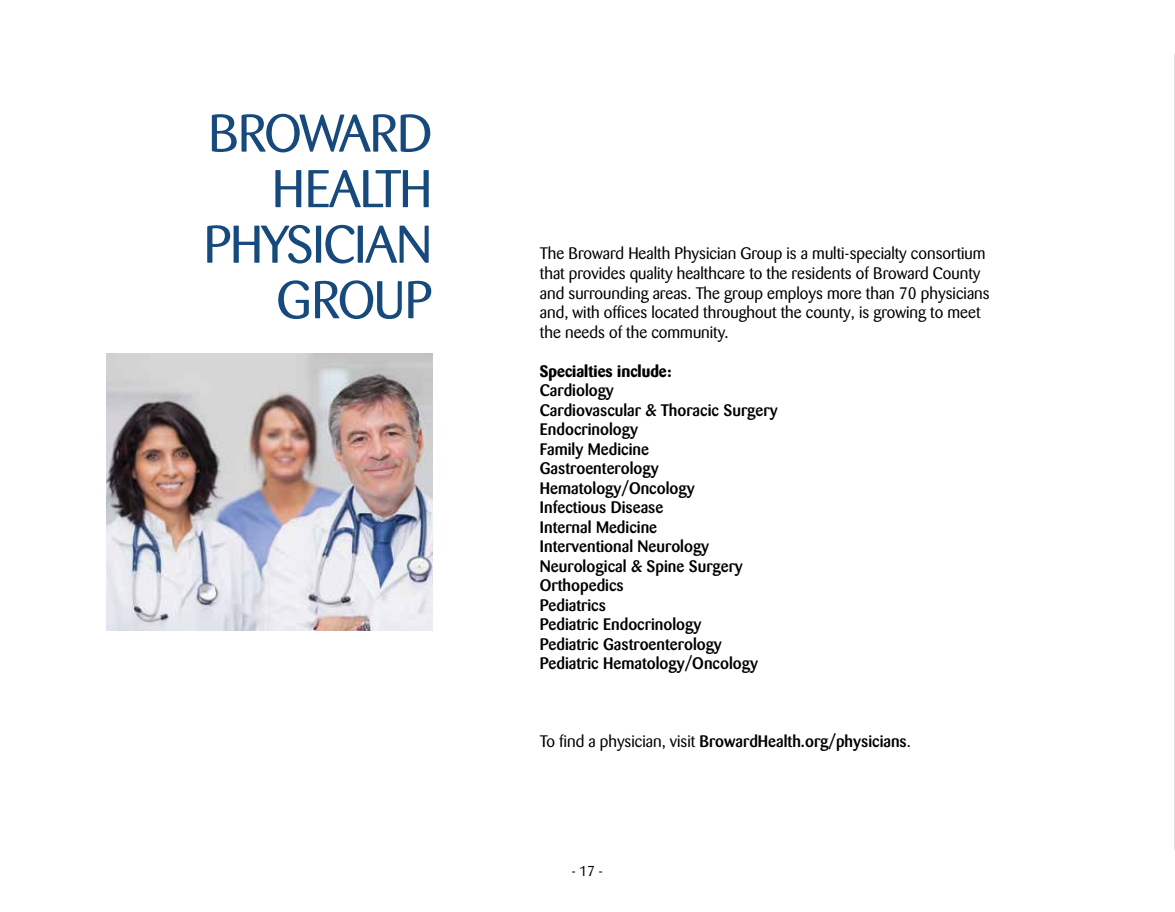
<style>
.page{position:relative;width:1175px;height:912px;background:#fff}
.page>*{position:absolute;margin:0;border:0;box-sizing:border-box;transform-origin:0 0}
.t1{font:52.5px/55.5px "Barmeno";letter-spacing:-.02em;color:#174a7c;text-align:right}
.t2{font:500 16.5px/19.5px "Barmeno";color:#000}
.t3{font:16.5px/19.5px "Barmeno";color:#000}
.t4{font:700 16.5px "Barmeno";color:#000}
.t5{font:14.25px "Barmeno";color:#000}
.s1{font-weight:400}
</style>
<div class="page">
<hr style="left:1174px;top:53px;width:1px;height:797px;background:#d1d3d4">
<img style="left:106px;top:353px;width:326px;height:277px">
<h1 class="t1" style="left:204px;top:106px;width:230px">BROWARD<br>HEALTH<br>PHYSICIAN<br>GROUP</h1>
<p class="t3" style="left:540px;top:244px;width:451px">The Broward Health Physician Group is a multi-specialty consortium that provides quality healthcare to the residents of Broward County and surrounding areas. The group employs more than 70 physicians and, with offices located throughout the county, is growing to meet the needs of the community.</p>
<p class="t4" style="left:540px;top:361px;width:133px">Specialties include:</p>
<p class="t2" style="left:540px;top:380px;width:239px">Cardiology<br>Cardiovascular &amp; Thoracic Surgery<br>Endocrinology<br>Family Medicine<br>Gastroenterology<br>Hematology/Oncology<br>Infectious Disease<br>Internal Medicine<br>Interventional Neurology<br>Neurological &amp; Spine Surgery<br>Orthopedics<br>Pediatrics<br>Pediatric Endocrinology<br>Pediatric Gastroenterology<br>Pediatric Hematology/Oncology</p>
<p class="t2" style="left:540px;top:731px;width:372px"><span class="s1">To find a physician, visit</span> BrowardHealth.org/physicians<span class="s1">.</span></p>
<p class="t5" style="left:571px;top:862px;width:33px">- 17 -</p>
</div>
